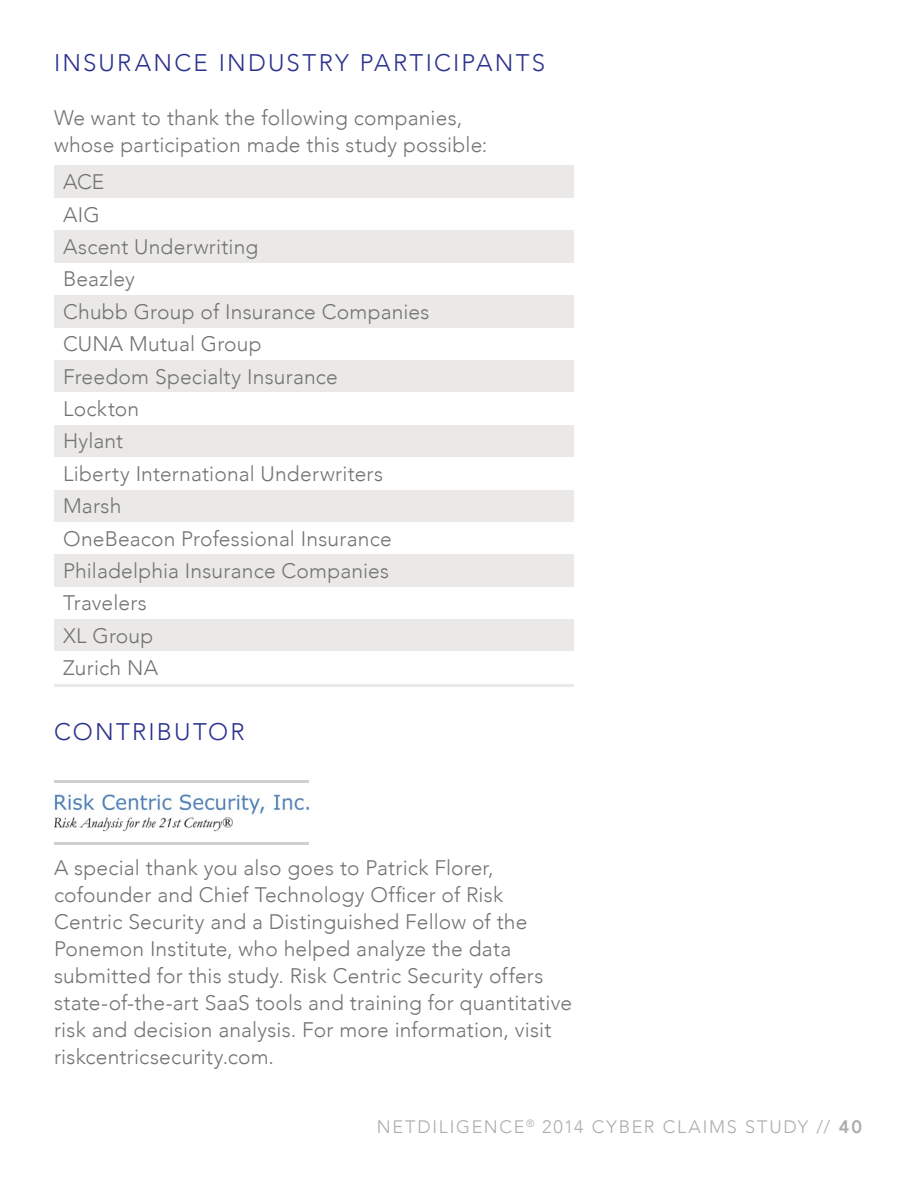
<style>
.page{position:relative;width:918px;height:1188px;background:#fff}
.page>*{position:absolute;margin:0;border:0;box-sizing:border-box;transform-origin:0 0}
.Subhead{font:300 24px "Avenir";letter-spacing:.095em;color:#2b328d}
.Body_Copy{font:300 21px/27px "Avenir";letter-spacing:.01em;color:#737472}
.Bullets{font:300 21px "Avenir";letter-spacing:.01em;color:#737472}
.t1{font:300 18px "Avenir";letter-spacing:.095em;color:#aeacab}
.s1{font-weight:800}
</style>
<div class="page">
<img style="left:54px;top:793px;width:254px;height:38px">
<div style="left:54px;top:166px;width:520px;height:32px;background:#eae9e8"></div>
<div style="left:54px;top:490px;width:520px;height:32px;background:#eae9e8"></div>
<div style="left:54px;top:360px;width:520px;height:32px;background:#eae9e8"></div>
<div style="left:54px;top:230px;width:520px;height:33px;background:#eae9e8"></div>
<div style="left:54px;top:554px;width:520px;height:33px;background:#eae9e8"></div>
<div style="left:54px;top:425px;width:520px;height:32px;background:#eae9e8"></div>
<div style="left:54px;top:295px;width:520px;height:33px;background:#eae9e8"></div>
<div style="left:54px;top:619px;width:520px;height:33px;background:#eae9e8"></div>
<hr style="left:54px;top:684px;width:520px;height:3px;background:#eae9e8">
<hr style="left:54px;top:780px;width:254px;height:2px;background:#d1d0cf">
<hr style="left:54px;top:842px;width:254px;height:2px;background:#d1d0cf">
<p class="Subhead" style="left:54px;top:49px;width:493px">INSURANCE INDUSTRY PARTICIPANTS</p>
<p class="Body_Copy" style="left:54px;top:104px;width:435px">We want to thank the following companies, whose participation made this study possible:</p>
<p class="Bullets" style="left:63px;top:170px;width:43px">ACE</p>
<p class="Bullets" style="left:63px;top:202px;width:38px">AIG</p>
<p class="Bullets" style="left:63px;top:234px;width:197px">Ascent Underwriting</p>
<p class="Bullets" style="left:63px;top:267px;width:73px">Beazley</p>
<p class="Bullets" style="left:63px;top:299px;width:368px">Chubb Group of Insurance Companies</p>
<p class="Bullets" style="left:63px;top:332px;width:200px">CUNA Mutual Group</p>
<p class="Bullets" style="left:63px;top:364px;width:276px">Freedom Specialty Insurance</p>
<p class="Bullets" style="left:63px;top:396px;width:78px">Lockton</p>
<p class="Bullets" style="left:63px;top:429px;width:62px">Hylant</p>
<p class="Bullets" style="left:63px;top:461px;width:321px">Liberty International Underwriters</p>
<p class="Bullets" style="left:63px;top:494px;width:60px">Marsh</p>
<p class="Bullets" style="left:63px;top:526px;width:330px">OneBeacon Professional Insurance</p>
<p class="Bullets" style="left:63px;top:558px;width:328px">Philadelphia Insurance Companies</p>
<p class="Bullets" style="left:63px;top:591px;width:85px">Travelers</p>
<p class="Bullets" style="left:63px;top:623px;width:92px">XL Group</p>
<p class="Bullets" style="left:63px;top:656px;width:96px">Zurich NA</p>
<p class="Subhead" style="left:54px;top:718px;width:192px">CONTRIBUTOR</p>
<p class="Body_Copy" style="left:54px;top:855px;width:520px">A special thank you also goes to Patrick Florer, cofounder and Chief Technology Officer of Risk Centric Security and a Distinguished Fellow of the Ponemon Institute, who helped analyze the data submitted for this study. Risk Centric Security offers state-of-the-art SaaS tools and training for quantitative risk and decision analysis. For more information, visit riskcentricsecurity.com.</p>
<p class="t1" style="left:377px;top:1116px;width:487px">NETDILIGENCE<sup>®</sup> 2014 CYBER CLAIMS STUDY // <span class="s1">40</span></p>
</div>
